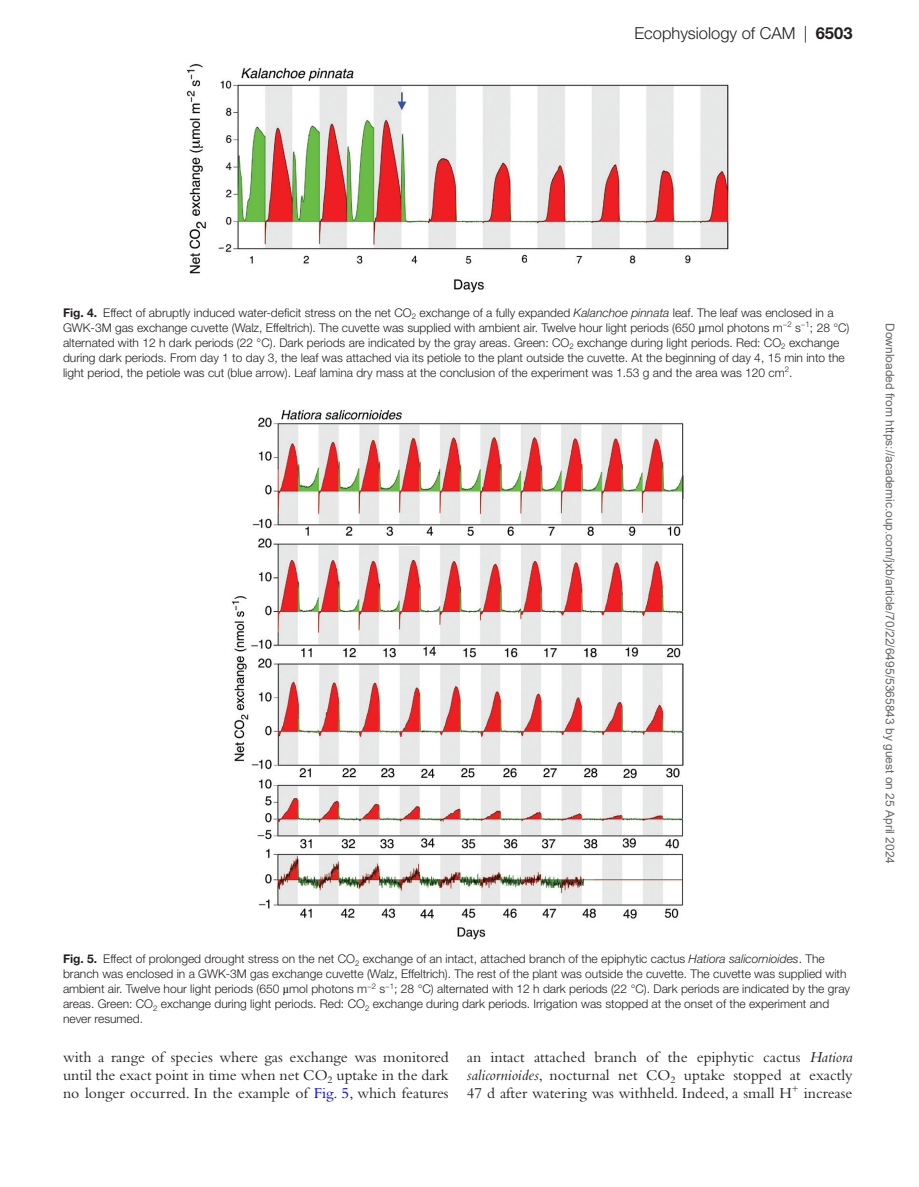
<style>
.page{position:relative;width:919px;height:1187px;background:#fff}
.page>*{position:absolute;margin:0;border:0;box-sizing:border-box;transform-origin:0 0}
.t1{font:300 16.5px "Helvetica Neue LT Std";color:#231f20}
.t2{font:15.75px/18px "Bembo Std";color:#231f20;text-align:justify}
.t3{font:300 12px/15px "Helvetica Neue LT Std";color:#231f20}
.t4{font:12px "Arial";color:#666}
.s1{font-weight:700}
.s2{font-style:italic}
.s3{font-family:"Gandhari Unicode";font-weight:400}
.s4{color:#00f}
</style>
<div class="page">
<img style="left:187px;top:63px;width:541px;height:229px">
<img style="left:232px;top:409px;width:451px;height:530px">
<h1 class="t1" style="left:634px;top:23px;width:219px">Ecophysiology of CAM | <span class="s1">6503</span></h1>
<p class="t3" style="left:63px;top:304px;width:787px"><span class="s1">Fig. 4.</span> Effect of abruptly induced water-deficit stress on the net CO<sub>2</sub> exchange of a fully expanded <span class="s2">Kalanchoe pinnata</span> leaf. The leaf was enclosed in a GWK-3M gas exchange cuvette (Walz, Effeltrich). The cuvette was supplied with ambient air. Twelve hour light periods (650 <span class="s3">µ</span>mol photons m<sup>−2</sup> s<sup>−1</sup>; 28 °C) alternated with 12 h dark periods (22 °C). Dark periods are indicated by the gray areas. Green: CO<sub>2</sub> exchange during light periods. Red: CO<sub>2</sub> exchange during dark periods. From day 1 to day 3, the leaf was attached via its petiole to the plant outside the cuvette. At the beginning of day 4, 15 min into the light period, the petiole was cut (blue arrow). Leaf lamina dry mass at the conclusion of the experiment was 1.53 g and the area was 120 cm<sup>2</sup>.</p>
<p class="t4" style="left:894px;top:323px;width:542px;rotate:90deg">Downloaded from https://academic.oup.com/jxb/article/70/22/6495/5365843 by guest on 25 April 2024</p>
<p class="t3" style="left:63px;top:951px;width:788px"><span class="s1">Fig. 5.</span> Effect of prolonged drought stress on the net CO<sub>2</sub> exchange of an intact, attached branch of the epiphytic cactus <span class="s2">Hatiora salicornioides</span>. The branch was enclosed in a GWK-3M gas exchange cuvette (Walz, Effeltrich). The rest of the plant was outside the cuvette. The cuvette was supplied with ambient air. Twelve hour light periods (650 <span class="s3">µ</span>mol photons m<sup>−2</sup> s<sup>−1</sup>; 28 °C) alternated with 12 h dark periods (22 °C). Dark periods are indicated by the gray areas. Green: CO<sub>2</sub> exchange during light periods. Red: CO<sub>2</sub> exchange during dark periods. Irrigation was stopped at the onset of the experiment and never resumed.</p>
<h2 class="t2" style="left:63px;top:1047px;width:387px">with a range of species where gas exchange was monitored until the exact point in time when net CO<sub>2</sub> uptake in the dark no longer occurred. In the example of <span class="s4">Fig. 5</span>, which features</h2>
<h2 class="t2" style="left:466px;top:1047px;width:387px">an intact attached branch of the epiphytic cactus <span class="s2">Hatiora salicornioides</span>, nocturnal net CO<sub>2</sub> uptake stopped at exactly 47 d after watering was withheld. Indeed, a small H<sup>+</sup> increase</h2>
</div>
